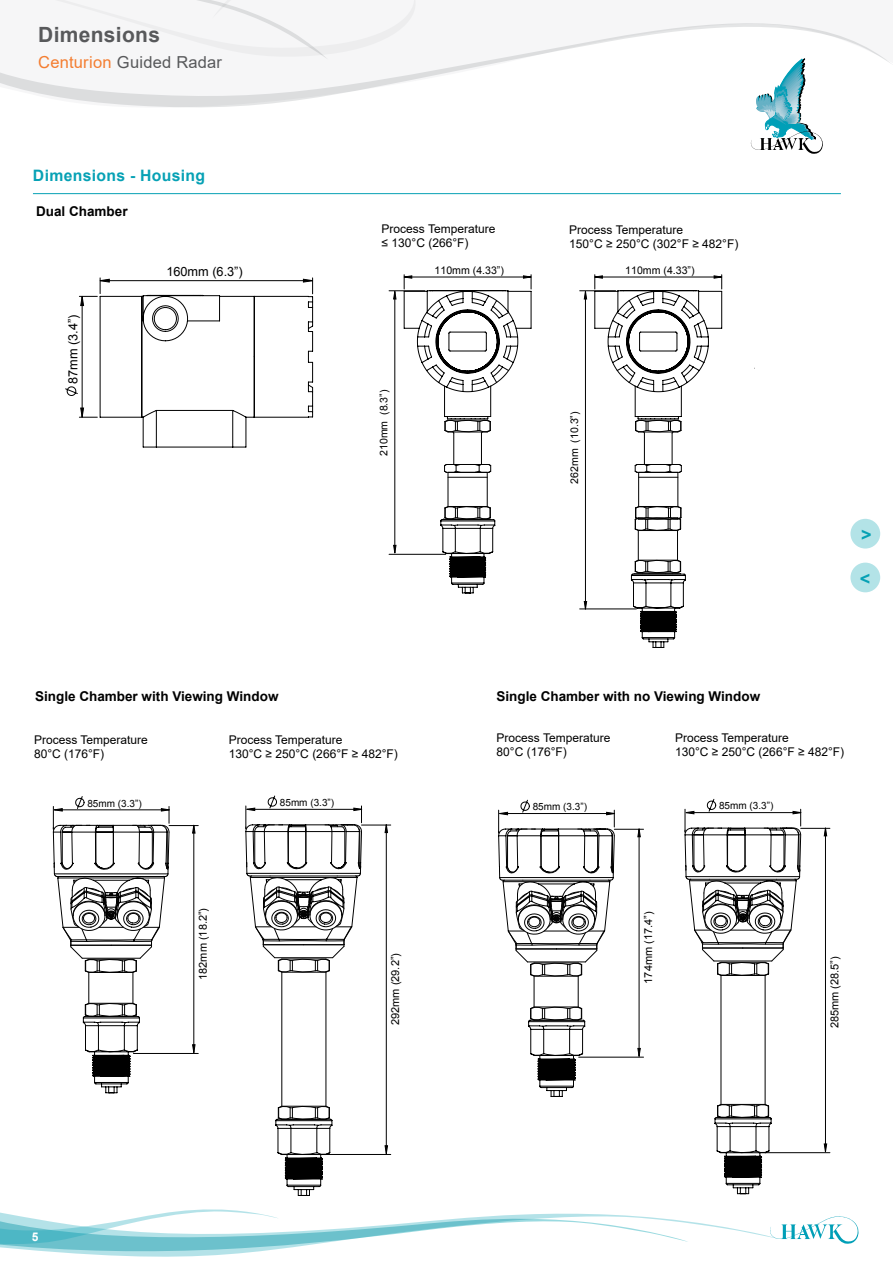
<style>
.page{position:relative;width:893px;height:1263px;background:#fff}
.page>*{position:absolute;margin:0;border:0;box-sizing:border-box;transform-origin:0 0}
.t1{font:700 21px "Arial";letter-spacing:.015em;color:#58595b}
.t2{font:700 18px "Gill Sans";color:#06a1b5}
.t3{font:16.5px "Arial";letter-spacing:.015em;color:#58595b}
.t4{font:700 15.75px "Arial";letter-spacing:.02em;color:#06a1b5}
.t5{font:700 13.5px "Arial";color:#000}
.t6{font:12.75px "Arial";color:#000}
.t7{font:12px/14.4px "Arial";color:#000}
.t8{font:700 12px "Arial";color:#fff}
.t9{font:10.95px "Arial";color:#000}
.t10{font:10.65px "Arial";color:#000}
.t11{font:10.05px "Arial";color:#020202}
.s1{color:#f47d30}
</style>
<div class="page">
<svg style="left:20px;top:1213px;width:668px;height:44px"></svg>
<svg style="left:0;top:1209px;width:279px;height:40px"></svg>
<svg style="left:0;top:23px;width:890px;height:85px"></svg>
<svg style="left:0;top:0;width:433px;height:62px"></svg>
<svg style="left:751px;top:58px;width:72px;height:96px"></svg>
<svg style="left:770px;top:1216px;width:88px;height:28px"></svg>
<hr style="left:33px;top:193px;width:808px;height:1px;background:#06a1b5">
<hr style="left:580px;top:290px;width:36px;height:1px;background:#000">
<hr style="left:580px;top:609px;width:56px;height:1px;background:#000">
<hr style="left:644px;top:433px;width:1px;height:31px;background:#000">
<hr style="left:672px;top:433px;width:1px;height:31px;background:#000">
<svg style="left:594px;top:275px;width:128px;height:159px"></svg>
<svg style="left:634px;top:464px;width:48px;height:9px"></svg>
<div style="left:638px;top:472px;width:40px;height:34px;border:1px solid #000"></div>
<hr style="left:639px;top:477px;width:39px;height:1px;background:#000">
<hr style="left:585px;top:291px;width:1px;height:318px;background:#000">
<svg style="left:584px;top:601px;width:3px;height:9px"></svg>
<svg style="left:584px;top:291px;width:3px;height:8px"></svg>
<hr style="left:389px;top:290px;width:36px;height:1px;background:#000">
<hr style="left:389px;top:554px;width:57px;height:1px;background:#000">
<hr style="left:453px;top:433px;width:1px;height:31px;background:#000">
<hr style="left:481px;top:433px;width:1px;height:31px;background:#000">
<svg style="left:404px;top:275px;width:128px;height:159px"></svg>
<svg style="left:444px;top:464px;width:47px;height:9px"></svg>
<hr style="left:448px;top:477px;width:39px;height:1px;background:#000">
<svg style="left:440px;top:506px;width:56px;height:87px"></svg>
<hr style="left:395px;top:291px;width:1px;height:262px;background:#000">
<svg style="left:393px;top:545px;width:3px;height:8px"></svg>
<svg style="left:393px;top:291px;width:3px;height:8px"></svg>
<svg style="left:631px;top:506px;width:55px;height:142px"></svg>
<hr style="left:579px;top:1057px;width:64px;height:1px;background:#020202">
<hr style="left:639px;top:829px;width:1px;height:227px;background:#000">
<svg style="left:637px;top:1048px;width:4px;height:9px"></svg>
<hr style="left:534px;top:976px;width:1px;height:30px;background:#000">
<hr style="left:578px;top:976px;width:1px;height:30px;background:#000">
<svg style="left:528px;top:1006px;width:58px;height:91px"></svg>
<svg style="left:498px;top:799px;width:145px;height:178px"></svg>
<hr style="left:765px;top:1152px;width:65px;height:1px;background:#020202">
<hr style="left:825px;top:828px;width:1px;height:324px;background:#000">
<svg style="left:824px;top:1143px;width:3px;height:9px"></svg>
<hr style="left:721px;top:976px;width:1px;height:128px;background:#000">
<hr style="left:765px;top:976px;width:1px;height:128px;background:#000">
<svg style="left:714px;top:1103px;width:58px;height:91px"></svg>
<svg style="left:684px;top:798px;width:146px;height:178px"></svg>
<svg style="left:65px;top:278px;width:249px;height:170px"></svg>
<hr style="left:133px;top:1053px;width:65px;height:1px;background:#020202">
<hr style="left:194px;top:825px;width:1px;height:228px;background:#000">
<svg style="left:192px;top:1044px;width:4px;height:9px"></svg>
<hr style="left:88px;top:973px;width:1px;height:30px;background:#000">
<hr style="left:133px;top:973px;width:1px;height:30px;background:#000">
<svg style="left:82px;top:1002px;width:58px;height:91px"></svg>
<svg style="left:53px;top:796px;width:145px;height:177px"></svg>
<hr style="left:361px;top:825px;width:30px;height:1px;background:#020202">
<hr style="left:326px;top:1154px;width:65px;height:1px;background:#020202">
<hr style="left:386px;top:825px;width:1px;height:329px;background:#000">
<svg style="left:385px;top:1145px;width:3px;height:9px"></svg>
<svg style="left:385px;top:824px;width:3px;height:9px"></svg>
<hr style="left:281px;top:972px;width:1px;height:134px;background:#000">
<hr style="left:326px;top:972px;width:1px;height:134px;background:#000">
<svg style="left:275px;top:1105px;width:58px;height:91px"></svg>
<svg style="left:245px;top:795px;width:117px;height:178px"></svg>
<div style="left:850px;top:519px;width:30px;height:30px;background:#b3e3e7;border-radius:50%"></div>
<div style="left:850px;top:563px;width:30px;height:29px;background:#b3e3e7;border-radius:50%"></div>
<h1 class="t1" style="left:38px;top:27px;width:123px">Dimensions</h1>
<h3 class="t3" style="left:38px;top:56px;width:185px"><span class="s1">Centurion</span> Guided Radar</h3>
<h3 class="t4" style="left:33px;top:169px;width:174px">Dimensions - Housing</h3>
<p class="t5" style="left:36px;top:206px;width:93px">Dual Chamber</p>
<p class="t6" style="left:68px;top:384px;width:71px;rotate:-90deg">87mm (3.4”)</p>
<p class="t6" style="left:166px;top:267px;width:78px">160mm (6.3”)</p>
<p class="t7" style="left:382px;top:223px;width:115px">Process Temperature ≤ 130°C (266°F)</p>
<p class="t7" style="left:569px;top:223px;width:171px">Process Temperature<br>150°C ≥ 250°C (302°F ≥ 482°F)</p>
<p class="t10" style="left:380px;top:456px;width:68px;rotate:-90deg">210mm (8.3”)</p>
<p class="t10" style="left:435px;top:266px;width:71px">110mm (4.33”)</p>
<p class="t10" style="left:625px;top:266px;width:71px">110mm (4.33”)</p>
<p class="t10" style="left:570px;top:484px;width:74px;rotate:-90deg">262mm (10.3”)</p>
<h2 class="t2" style="left:861px;top:524px;width:12px">&gt;</h2>
<h2 class="t2" style="left:860px;top:568px;width:12px">&lt;</h2>
<p class="t5" style="left:35px;top:691px;width:245px">Single Chamber with Viewing Window</p>
<p class="t7" style="left:34px;top:733px;width:115px">Process Temperature<br>80°C (176°F)</p>
<p class="t7" style="left:229px;top:733px;width:171px">Process Temperature<br>130°C ≥ 250°C (266°F ≥ 482°F)</p>
<p class="t11" style="left:280px;top:799px;width:56px">85mm (3.3”)</p>
<p class="t11" style="left:87px;top:799px;width:56px">85mm (3.3”)</p>
<p class="t9" style="left:199px;top:980px;width:74px;rotate:-90deg">182mm (18.2”)</p>
<p class="t9" style="left:391px;top:1025px;width:74px;rotate:-90deg">292mm (29.2”)</p>
<p class="t5" style="left:496px;top:691px;width:265px">Single Chamber with no Viewing Window</p>
<p class="t7" style="left:496px;top:731px;width:115px">Process Temperature<br>80°C (176°F)</p>
<p class="t7" style="left:675px;top:731px;width:171px">Process Temperature<br>130°C ≥ 250°C (266°F ≥ 482°F)</p>
<p class="t11" style="left:533px;top:803px;width:56px">85mm (3.3”)</p>
<p class="t9" style="left:644px;top:984px;width:74px;rotate:-90deg">174mm (17.4”)</p>
<p class="t11" style="left:719px;top:802px;width:56px">85mm (3.3”)</p>
<p class="t9" style="left:830px;top:1028px;width:74px;rotate:-90deg">285mm (28.5”)</p>
<p class="t8" style="left:32px;top:1232px;width:8px">5</p>
</div>
